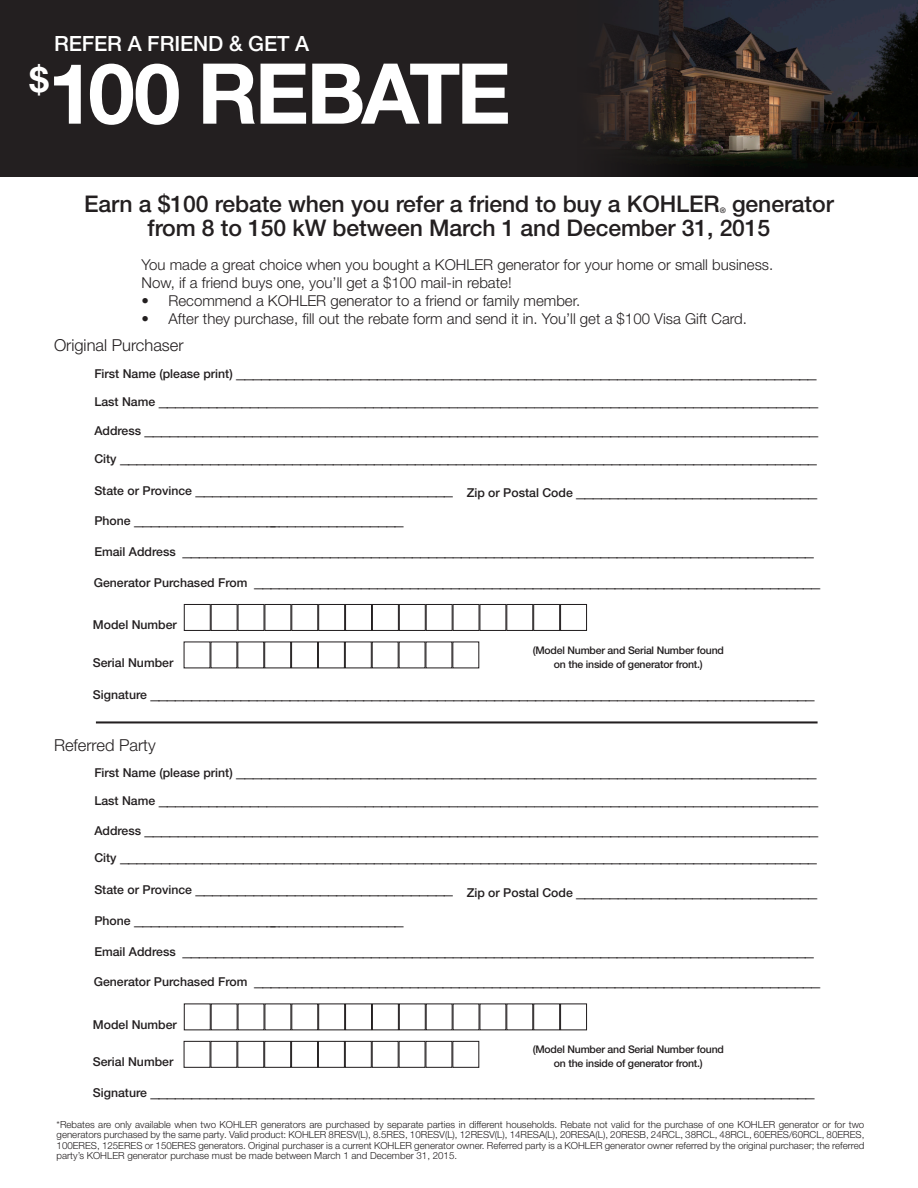
<style>
.page{position:relative;width:918px;height:1188px;background:#fff}
.page>*{position:absolute;margin:0;border:0;box-sizing:border-box;transform-origin:0 0}
.t1{font:700 84px "Helvetica Neue LT Pro";letter-spacing:-.045em;color:#fff}
.t2{font:700 34.65px "Helvetica Neue LT Pro";color:#fff}
.t3{font:500 22.95px/24.3px "Helvetica Neue LT Pro";letter-spacing:-.005em;color:#231f20}
.t4{font:500 21px "Helvetica Neue LT Pro";letter-spacing:-.005em;color:#fff}
.t5{font:18.45px "Helvetica Neue LT Pro";color:#231f20}
.t6{font:300 16.5px "Helvetica Neue LT Pro";color:#231f20}
.t7{font:300 15px/18px "Helvetica Neue LT Pro";color:#231f20}
.t8{font:500 12.3px "Helvetica Neue LT Pro";color:#231f20}
.t9{font:500 10.5px/14.2px "Helvetica Neue LT Pro";letter-spacing:-.02em;color:#231f20;text-align:center}
.t10{font:300 9.75px/10.5px "Helvetica Neue LT Pro";color:#231f20;text-align:justify}
.t11{font:500 7.65px "Helvetica Neue LT Pro";color:#231f20}
.s1{font-weight:500;font-size:12.3px}
</style>
<div class="page">
<div style="left:0;top:0;width:918px;height:177px;background:#231f20"></div>
<div style="left:184px;top:1003px;width:27px;height:27px;border:1px solid #231f20"></div>
<div style="left:291px;top:1003px;width:27px;height:27px;border:1px solid #231f20"></div>
<div style="left:318px;top:1003px;width:27px;height:27px;border:1px solid #231f20"></div>
<div style="left:345px;top:1003px;width:27px;height:27px;border:1px solid #231f20"></div>
<div style="left:372px;top:1003px;width:27px;height:27px;border:1px solid #231f20"></div>
<div style="left:399px;top:1003px;width:27px;height:27px;border:1px solid #231f20"></div>
<div style="left:533px;top:1003px;width:27px;height:27px;border:1px solid #231f20"></div>
<div style="left:560px;top:1003px;width:27px;height:27px;border:1px solid #231f20"></div>
<div style="left:184px;top:1041px;width:27px;height:27px;border:1px solid #231f20"></div>
<div style="left:210px;top:1041px;width:27px;height:27px;border:1px solid #231f20"></div>
<div style="left:237px;top:1041px;width:27px;height:27px;border:1px solid #231f20"></div>
<div style="left:264px;top:1041px;width:27px;height:27px;border:1px solid #231f20"></div>
<div style="left:291px;top:1041px;width:27px;height:27px;border:1px solid #231f20"></div>
<div style="left:318px;top:1041px;width:27px;height:27px;border:1px solid #231f20"></div>
<div style="left:345px;top:1041px;width:27px;height:27px;border:1px solid #231f20"></div>
<div style="left:372px;top:1041px;width:27px;height:27px;border:1px solid #231f20"></div>
<div style="left:399px;top:1041px;width:27px;height:27px;border:1px solid #231f20"></div>
<div style="left:425px;top:1041px;width:27px;height:27px;border:1px solid #231f20"></div>
<div style="left:452px;top:1041px;width:27px;height:27px;border:1px solid #231f20"></div>
<div style="left:184px;top:604px;width:27px;height:27px;border:1px solid #231f20"></div>
<div style="left:211px;top:604px;width:27px;height:27px;border:1px solid #231f20"></div>
<div style="left:238px;top:604px;width:27px;height:27px;border:1px solid #231f20"></div>
<div style="left:264px;top:604px;width:27px;height:27px;border:1px solid #231f20"></div>
<div style="left:291px;top:604px;width:27px;height:27px;border:1px solid #231f20"></div>
<div style="left:318px;top:604px;width:27px;height:27px;border:1px solid #231f20"></div>
<div style="left:345px;top:604px;width:27px;height:27px;border:1px solid #231f20"></div>
<div style="left:372px;top:604px;width:27px;height:27px;border:1px solid #231f20"></div>
<div style="left:399px;top:604px;width:27px;height:27px;border:1px solid #231f20"></div>
<div style="left:426px;top:604px;width:27px;height:27px;border:1px solid #231f20"></div>
<div style="left:453px;top:604px;width:27px;height:27px;border:1px solid #231f20"></div>
<div style="left:479px;top:604px;width:27px;height:27px;border:1px solid #231f20"></div>
<div style="left:506px;top:604px;width:27px;height:27px;border:1px solid #231f20"></div>
<div style="left:533px;top:604px;width:27px;height:27px;border:1px solid #231f20"></div>
<div style="left:560px;top:604px;width:27px;height:27px;border:1px solid #231f20"></div>
<div style="left:264px;top:641px;width:27px;height:27px;border:1px solid #231f20"></div>
<div style="left:291px;top:641px;width:27px;height:27px;border:1px solid #231f20"></div>
<div style="left:318px;top:641px;width:27px;height:27px;border:1px solid #231f20"></div>
<div style="left:345px;top:641px;width:27px;height:27px;border:1px solid #231f20"></div>
<hr style="left:96px;top:721px;width:722px;height:2px;background:#231f20">
<img style="left:595px;top:0;width:323px;height:177px">
<p class="t4" style="left:54px;top:31px;width:257px">REFER A FRIEND &amp; GET A</p>
<p class="t2" style="left:30px;top:58px;width:21px">$</p>
<p class="t1" style="left:48px;top:41px;width:465px">100 REBATE</p>
<p class="t3" style="left:84px;top:191px;width:637px">Earn a $100 rebate when you refer a friend to buy a KOHLER</p>
<p class="t3" style="left:148px;top:191px;width:688px;text-indent:585px">generator from 8 to 150 kW between March 1 and December 31, 2015</p>
<p class="t11" style="left:720px;top:206px;width:8px">®</p>
<p class="t7" style="left:141px;top:255px;width:633px">You made a great choice when you bought a KOHLER generator for your home or small business.<br>Now, if a friend buys one, you’ll get a $100 mail-in rebate!</p>
<p class="t7" style="left:141px;top:291px;width:440px">• Recommend a KOHLER generator to a friend or family member.</p>
<p class="t7" style="left:141px;top:309px;width:607px">• After they purchase, fill out the rebate form and send it in. You’ll get a $100 Visa Gift Card.</p>
<p class="t6" style="left:54px;top:335px;width:131px">Original Purchaser</p>
<p class="t5" style="left:94px;top:360px;width:724px"><span class="s1">First Name (please print)</span> ______________________________________________________________________</p>
<p class="t5" style="left:94px;top:388px;width:726px"><span class="s1">Last Name</span> ______________________________________________________________________________</p>
<p class="t5" style="left:94px;top:417px;width:725px"><span class="s1">Address</span> __________________________________________________________________________________</p>
<p class="t5" style="left:94px;top:445px;width:724px"><span class="s1">City</span> _____________________________________________________________________________________</p>
<p class="t5" style="left:94px;top:477px;width:360px"><span class="s1">State or Province</span> _______________________________</p>
<p class="t5" style="left:94px;top:508px;width:311px"><span class="s1">Phone</span> _________________________________</p>
<p class="t5" style="left:467px;top:479px;width:352px"><span class="s1">Zip or Postal Code</span> _____________________________</p>
<p class="t5" style="left:94px;top:538px;width:721px"><span class="s1">Email Address</span> _____________________________________________________________________________</p>
<p class="t5" style="left:94px;top:569px;width:728px"><span class="s1">Generator Purchased From</span> _____________________________________________________________________</p>
<p class="t8" style="left:93px;top:618px;width:86px">Model Number</p>
<p class="t8" style="left:93px;top:655px;width:82px">Serial Number</p>
<p class="t9" style="left:533px;top:643px;width:193px">(Model Number and Serial Number found on the inside of generator front.)</p>
<p class="t5" style="left:93px;top:681px;width:723px"><span class="s1">Signature</span> _________________________________________________________________________________</p>
<p class="t6" style="left:54px;top:735px;width:103px">Referred Party</p>
<p class="t5" style="left:94px;top:759px;width:724px"><span class="s1">First Name (please print)</span> ______________________________________________________________________</p>
<p class="t5" style="left:94px;top:787px;width:726px"><span class="s1">Last Name</span> ______________________________________________________________________________</p>
<p class="t5" style="left:94px;top:817px;width:725px"><span class="s1">Address</span> __________________________________________________________________________________</p>
<p class="t5" style="left:94px;top:844px;width:724px"><span class="s1">City</span> _____________________________________________________________________________________</p>
<p class="t5" style="left:94px;top:876px;width:360px"><span class="s1">State or Province</span> _______________________________</p>
<p class="t5" style="left:94px;top:907px;width:311px"><span class="s1">Phone</span> _________________________________</p>
<p class="t5" style="left:467px;top:879px;width:352px"><span class="s1">Zip or Postal Code</span> _____________________________</p>
<p class="t5" style="left:94px;top:938px;width:721px"><span class="s1">Email Address</span> _____________________________________________________________________________</p>
<p class="t5" style="left:94px;top:968px;width:728px"><span class="s1">Generator Purchased From</span> _____________________________________________________________________</p>
<p class="t8" style="left:93px;top:1017px;width:86px">Model Number</p>
<p class="t8" style="left:93px;top:1055px;width:82px">Serial Number</p>
<p class="t9" style="left:533px;top:1042px;width:193px">(Model Number and Serial Number found on the inside of generator front.)</p>
<p class="t5" style="left:93px;top:1079px;width:723px"><span class="s1">Signature</span> _________________________________________________________________________________</p>
<p class="t10" style="left:57px;top:1119px;width:809px">*Rebates are only available when two KOHLER generators are purchased by separate parties in different households. Rebate not valid for the purchase of one KOHLER generator or for two generators purchased by the same party. Valid product: KOHLER 8RESV(L), 8.5RES‚ 10RESV(L), 12RESV(L), 14RESA(L)‚ 20RESA(L)‚ 20RESB‚ 24RCL, 38RCL‚ 48RCL‚ 60ERES/60RCL‚ 80ERES‚ 100ERES‚ 125ERES or 150ERES generators. Original purchaser is a current KOHLER generator owner. Referred party is a KOHLER generator owner referred by the original purchaser; the referred party’s KOHLER generator purchase must be made between March 1 and December 31‚ 2015.</p>
</div>
